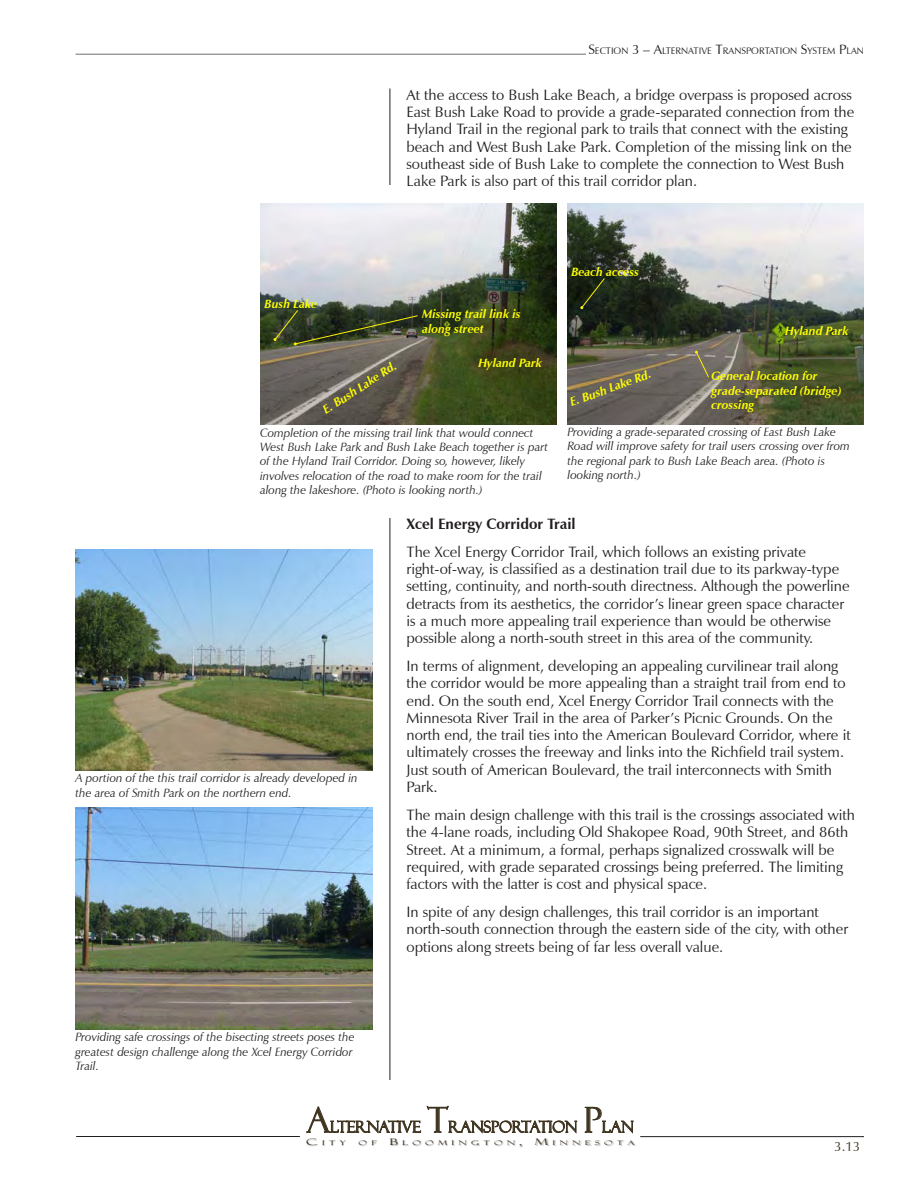
<style>
.page{position:relative;width:918px;height:1188px;background:#fff}
.page>*{position:absolute;margin:0;border:0;box-sizing:border-box;transform-origin:0 0}
.t1{font:34.8px "Felix Titling";color:#3e341f}
.t2{font:15.45px "Felix Titling";color:#3e341f}
.t3{font:15px/17.2px "Zapf Humanist 601 BT";color:#231f20}
.t4{font:700 15px "Zapf Humanist 601 BT";color:#231f20}
.t5{font:13.5px "Zapf Humanist 601 BT";color:#3e341f}
.t6{font:italic 12px/14.4px "Zapf Humanist 601 BT";color:#231f20}
.t7{font:italic 700 12px/14.4px "Zapf Humanist 601 BT";color:#ff0}
.t8{font:9.45px "Zapf Humanist 601 BT";color:#231f20}
.t9{font:6.45px "Felix Titling";letter-spacing:.415em;color:#3e341f;scale:1.63 1}
.s1{font-size:13.5px}
.s2{font-size:9.15px}
</style>
<div class="page">
<svg style="left:306px;top:1107px;width:115px;height:26px"></svg>
<svg style="left:427px;top:1106px;width:150px;height:27px"></svg>
<svg style="left:585px;top:1107px;width:49px;height:26px"></svg>
<div style="left:306px;top:1139px;width:359px;height:24px;background:#231f20;opacity:.32"></div>
<hr style="left:76px;top:1136px;width:224px;height:1px;background:#231f20">
<hr style="left:640px;top:1136px;width:224px;height:1px;background:#231f20">
<hr style="left:76px;top:54px;width:510px;height:1px;background:#6c6d70">
<hr style="left:390px;top:88px;width:1px;height:992px;background:#231f20">
<div style="left:372px;top:185px;width:34px;height:333px;background:#fff"></div>
<img style="left:260px;top:203px;width:296px;height:222px">
<img style="left:568px;top:203px;width:296px;height:222px">
<img style="left:274px;top:309px;width:144px;height:36px">
<svg style="left:580px;top:277px;width:25px;height:32px"></svg>
<svg style="left:695px;top:351px;width:15px;height:27px"></svg>
<img style="left:76px;top:808px;width:296px;height:221px">
<img style="left:76px;top:549px;width:296px;height:222px">
<p class="t8" style="left:588px;top:45px;width:277px"><span class="s1">S</span>ECTION <span class="s1">3 – A</span>LTERNATIVE <span class="s1">T</span>RANSPORTATION <span class="s1">S</span>YSTEM <span class="s1">P</span>LAN</p>
<p class="t3" style="left:406px;top:86px;width:449px">At the access to Bush Lake Beach, a bridge overpass is proposed across East Bush Lake Road to provide a grade-separated connection from the Hyland Trail in the regional park to trails that connect with the existing beach and West Bush Lake Park. Completion of the missing link on the southeast side of Bush Lake to complete the connection to West Bush Lake Park is also part of this trail corridor plan.</p>
<p class="t7" style="left:265px;top:297px;width:54px">Bush Lake</p>
<p class="t7" style="left:320px;top:405px;width:87px;rotate:-33deg">E. Bush Lake Rd.</p>
<p class="t7" style="left:422px;top:307px;width:100px">Missing trail link is along street</p>
<p class="t7" style="left:478px;top:356px;width:65px">Hyland Park</p>
<p class="t7" style="left:571px;top:265px;width:69px">Beach access</p>
<p class="t7" style="left:785px;top:324px;width:65px">Hyland Park</p>
<p class="t7" style="left:568px;top:396px;width:87px;rotate:-20deg">E. Bush Lake Rd.</p>
<p class="t7" style="left:712px;top:369px;width:132px">General location for grade-separated (bridge) crossing</p>
<p class="t6" style="left:260px;top:425px;width:290px">Completion of the missing trail link that would connect West Bush Lake Park and Bush Lake Beach together is part of the Hyland Trail Corridor. Doing so, however, likely involves relocation of the road to make room for the trail along the lakeshore. (Photo is looking north.)</p>
<p class="t6" style="left:568px;top:425px;width:284px">Providing a grade-separated crossing of East Bush Lake Road will improve safety for trail users crossing over from the regional park to Bush Lake Beach area. (Photo is looking north.)</p>
<p class="t6" style="left:76px;top:771px;width:284px">A portion of the this trail corridor is already developed in the area of Smith Park on the northern end.</p>
<p class="t6" style="left:76px;top:1030px;width:280px">Providing safe crossings of the bisecting streets poses the greatest design challenge along the Xcel Energy Corridor<br>Trail.</p>
<p class="t4" style="left:406px;top:514px;width:171px">Xcel Energy Corridor Trail</p>
<p class="t3" style="left:406px;top:543px;width:445px">The Xcel Energy Corridor Trail, which follows an existing private right-of-way, is classified as a destination trail due to its parkway-type setting, continuity, and north-south directness. Although the powerline detracts from its aesthetics, the corridor’s linear green space character is a much more appealing trail experience than would be otherwise possible along a north-south street in this area of the community.</p>
<p class="t3" style="left:406px;top:657px;width:446px">In terms of alignment, developing an appealing curvilinear trail along the corridor would be more appealing than a straight trail from end to end. On the south end, Xcel Energy Corridor Trail connects with the Minnesota River Trail in the area of Parker’s Picnic Grounds. On the north end, the trail ties into the American Boulevard Corridor, where it ultimately crosses the freeway and links into the Richfield trail system.<br>Just south of American Boulevard, the trail interconnects with Smith Park.</p>
<p class="t3" style="left:406px;top:806px;width:450px">The main design challenge with this trail is the crossings associated with the 4-lane roads, including Old Shakopee Road, 90th Street, and 86th Street. At a minimum, a formal, perhaps signalized crosswalk will be required, with grade separated crossings being preferred. The limiting factors with the latter is cost and physical space.</p>
<p class="t3" style="left:406px;top:903px;width:443px">In spite of any design challenges, this trail corridor is an important north-south connection through the eastern side of the city, with other options along streets being of far less overall value.</p>
<h1 class="t1" style="left:427px;top:1100px;width:23px">T</h1>
<h1 class="t1" style="left:306px;top:1100px;width:25px">A</h1>
<p class="t2" style="left:330px;top:1118px;width:92px">LTERNATIVE</p>
<p class="t2" style="left:448px;top:1118px;width:131px">RANSPORTATION</p>
<h1 class="t1" style="left:584px;top:1100px;width:17px">P</h1>
<p class="t2" style="left:602px;top:1118px;width:33px">LAN</p>
<p class="t9" style="left:306px;top:1139px;width:26px"><span class="s2">C</span> ITY</p>
<p class="t9" style="left:359px;top:1139px;width:13px">O F</p>
<p class="t9" style="left:390px;top:1139px;width:83px"><span class="s2">B</span> LOOMINGTON <span class="s2">,</span></p>
<p class="t9" style="left:535px;top:1139px;width:63px"><span class="s2">M</span>INNESOTA</p>
<p class="t5" style="left:834px;top:1138px;width:27px">3.13</p>
</div>
